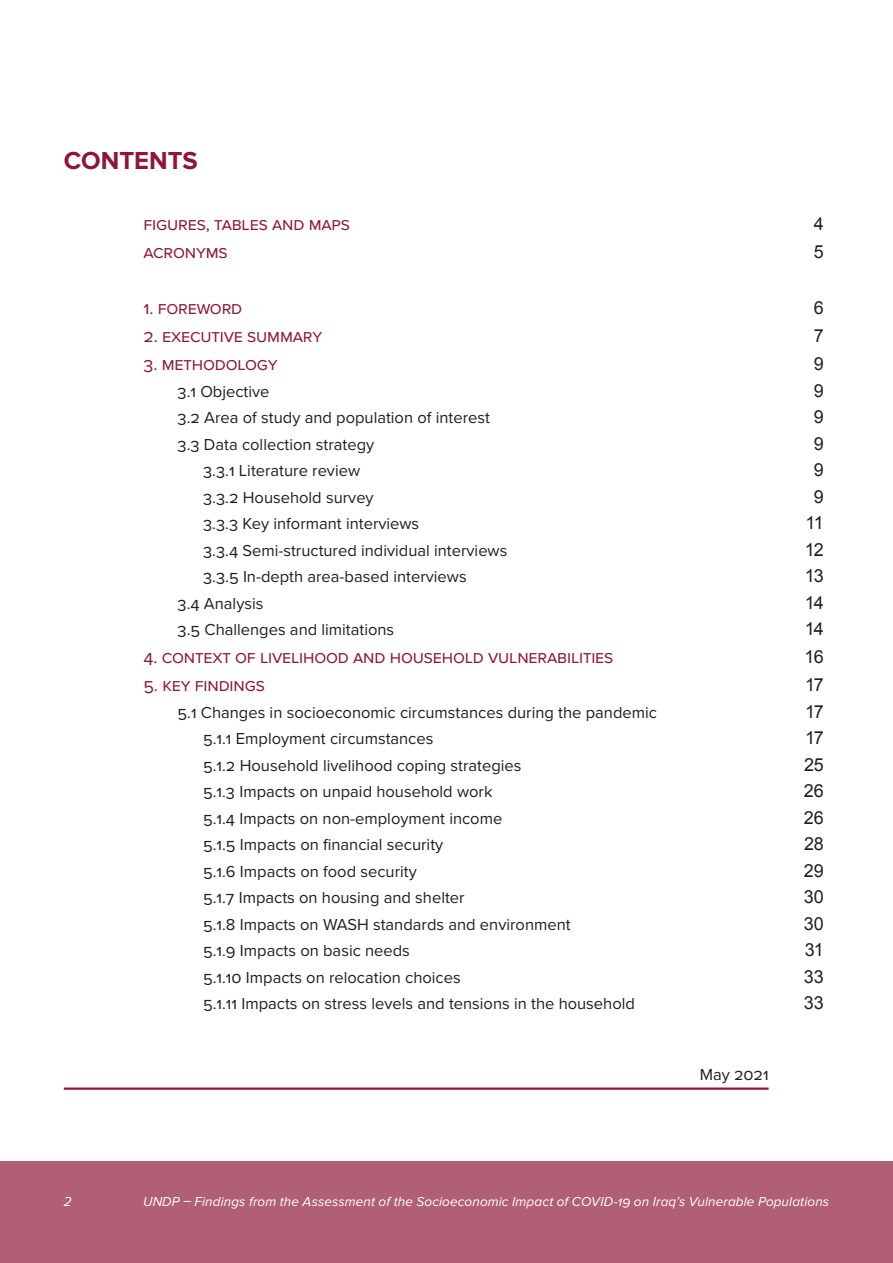
<style>
.page{position:relative;width:893px;height:1263px;background:#fff}
.page>*{position:absolute;margin:0;border:0;box-sizing:border-box;transform-origin:0 0}
.Paragraph_Style_1_no{font:700 25.5px "Proxima Nova";color:#8e1737}
.TOC_1{font:18px "Proxima Nova";letter-spacing:-.01em;color:#8e1737}
.TOC_3{font:18px "Arial";letter-spacing:-.01em;color:#231f20}
.TOC_1-2{font:18px "Arial";color:#231f20}
.TOC_2{font:18px "Arial";color:#231f20}
.TOC_3-2{font:16.5px "Proxima Nova";color:#231f20}
.TOC_2-2{font:16.5px "Proxima Nova";color:#231f20}
.TOC_1-3{font:16.5px "Proxima Nova";color:#231f20}
.t1{font:italic 13.5px "Proxima Nova";letter-spacing:.01em;color:#fff}
</style>
<div class="page">
<div style="left:0;top:1161px;width:893px;height:102px;background:#b15f75"></div>
<hr style="left:64px;top:1087px;width:705px;height:3px;background:#8e1737">
<p class="Paragraph_Style_1_no" style="left:64px;top:146px;width:135px">CONTENTS</p>
<p class="TOC_1" style="left:144px;top:211px;width:208px">Figures, Tables and Maps</p>
<p class="TOC_1-2" style="left:814px;top:212px;width:12px">4</p>
<p class="TOC_1" style="left:144px;top:239px;width:86px">Acronyms</p>
<p class="TOC_1-2" style="left:814px;top:240px;width:12px">5</p>
<p class="TOC_1" style="left:144px;top:295px;width:100px">1. Foreword</p>
<p class="TOC_1-2" style="left:814px;top:296px;width:12px">6</p>
<p class="TOC_1" style="left:144px;top:323px;width:180px">2. Executive Summary</p>
<p class="TOC_1-2" style="left:814px;top:324px;width:12px">7</p>
<p class="TOC_1" style="left:144px;top:351px;width:136px">3. Methodology</p>
<p class="TOC_1-2" style="left:814px;top:352px;width:12px">9</p>
<p class="TOC_2-2" style="left:178px;top:379px;width:94px">3.1 Objective</p>
<p class="TOC_2" style="left:814px;top:379px;width:12px">9</p>
<p class="TOC_2-2" style="left:178px;top:405px;width:314px">3.2 Area of study and population of interest</p>
<p class="TOC_2" style="left:814px;top:405px;width:12px">9</p>
<p class="TOC_2-2" style="left:178px;top:432px;width:198px">3.3 Data collection strategy</p>
<p class="TOC_2" style="left:814px;top:432px;width:12px">9</p>
<p class="TOC_3-2" style="left:203px;top:458px;width:159px">3.3.1 Literature review</p>
<p class="TOC_3" style="left:814px;top:458px;width:12px">9</p>
<p class="TOC_3-2" style="left:203px;top:485px;width:172px">3.3.2 Household survey</p>
<p class="TOC_3" style="left:814px;top:485px;width:12px">9</p>
<p class="TOC_3-2" style="left:203px;top:511px;width:218px">3.3.3 Key informant interviews</p>
<p class="TOC_3" style="left:806px;top:511px;width:20px">11</p>
<p class="TOC_3-2" style="left:203px;top:538px;width:306px">3.3.4 Semi-structured individual interviews</p>
<p class="TOC_3" style="left:805px;top:538px;width:21px">12</p>
<p class="TOC_3-2" style="left:203px;top:564px;width:265px">3.3.5 In-depth area-based interviews</p>
<p class="TOC_3" style="left:805px;top:564px;width:21px">13</p>
<p class="TOC_2-2" style="left:178px;top:591px;width:87px">3.4 Analysis</p>
<p class="TOC_2" style="left:805px;top:591px;width:21px">14</p>
<p class="TOC_2-2" style="left:178px;top:617px;width:218px">3.5 Challenges and limitations</p>
<p class="TOC_2" style="left:805px;top:617px;width:21px">14</p>
<p class="TOC_1" style="left:144px;top:644px;width:471px">4. Context of Livelihood and Household Vulnerabilities</p>
<p class="TOC_1-2" style="left:804px;top:645px;width:21px">16</p>
<p class="TOC_1" style="left:144px;top:672px;width:123px">5. Key Findings</p>
<p class="TOC_1-2" style="left:805px;top:673px;width:20px">17</p>
<p class="TOC_2-2" style="left:178px;top:700px;width:481px">5.1 Changes in socioeconomic circumstances during the pandemic</p>
<p class="TOC_2" style="left:805px;top:700px;width:20px">17</p>
<p class="TOC_3-2" style="left:203px;top:726px;width:232px">5.1.1 Employment circumstances</p>
<p class="TOC_3" style="left:805px;top:726px;width:20px">17</p>
<p class="TOC_3-2" style="left:203px;top:753px;width:320px">5.1.2 Household livelihood coping strategies</p>
<p class="TOC_3" style="left:804px;top:753px;width:21px">25</p>
<p class="TOC_3-2" style="left:203px;top:779px;width:291px">5.1.3 Impacts on unpaid household work</p>
<p class="TOC_3" style="left:804px;top:779px;width:21px">26</p>
<p class="TOC_3-2" style="left:203px;top:806px;width:301px">5.1.4 Impacts on non-employment income</p>
<p class="TOC_3" style="left:804px;top:806px;width:21px">26</p>
<p class="TOC_3-2" style="left:203px;top:833px;width:242px">5.1.5 Impacts on financial security</p>
<p class="TOC_3" style="left:804px;top:832px;width:21px">28</p>
<p class="TOC_3-2" style="left:203px;top:859px;width:215px">5.1.6 Impacts on food security</p>
<p class="TOC_3" style="left:804px;top:859px;width:21px">29</p>
<p class="TOC_3-2" style="left:203px;top:886px;width:263px">5.1.7 Impacts on housing and shelter</p>
<p class="TOC_3" style="left:804px;top:885px;width:22px">30</p>
<p class="TOC_3-2" style="left:203px;top:912px;width:369px">5.1.8 Impacts on WASH standards and environment</p>
<p class="TOC_3" style="left:804px;top:912px;width:22px">30</p>
<p class="TOC_3-2" style="left:203px;top:939px;width:208px">5.1.9 Impacts on basic needs</p>
<p class="TOC_3" style="left:805px;top:938px;width:21px">31</p>
<p class="TOC_3-2" style="left:203px;top:965px;width:259px">5.1.10 Impacts on relocation choices</p>
<p class="TOC_3" style="left:804px;top:965px;width:22px">33</p>
<p class="TOC_3-2" style="left:203px;top:992px;width:433px">5.1.11 Impacts on stress levels and tensions in the household</p>
<p class="TOC_3" style="left:804px;top:991px;width:22px">33</p>
<p class="TOC_1-3" style="left:700px;top:1062px;width:70px">May 2021</p>
<p class="t1" style="left:64px;top:1195px;width:9px">2</p>
<p class="t1" style="left:143px;top:1195px;width:687px">UNDP – Findings from the Assessment of the Socioeconomic Impact of COVID-19 on Iraq’s Vulnerable Populations</p>
</div>
